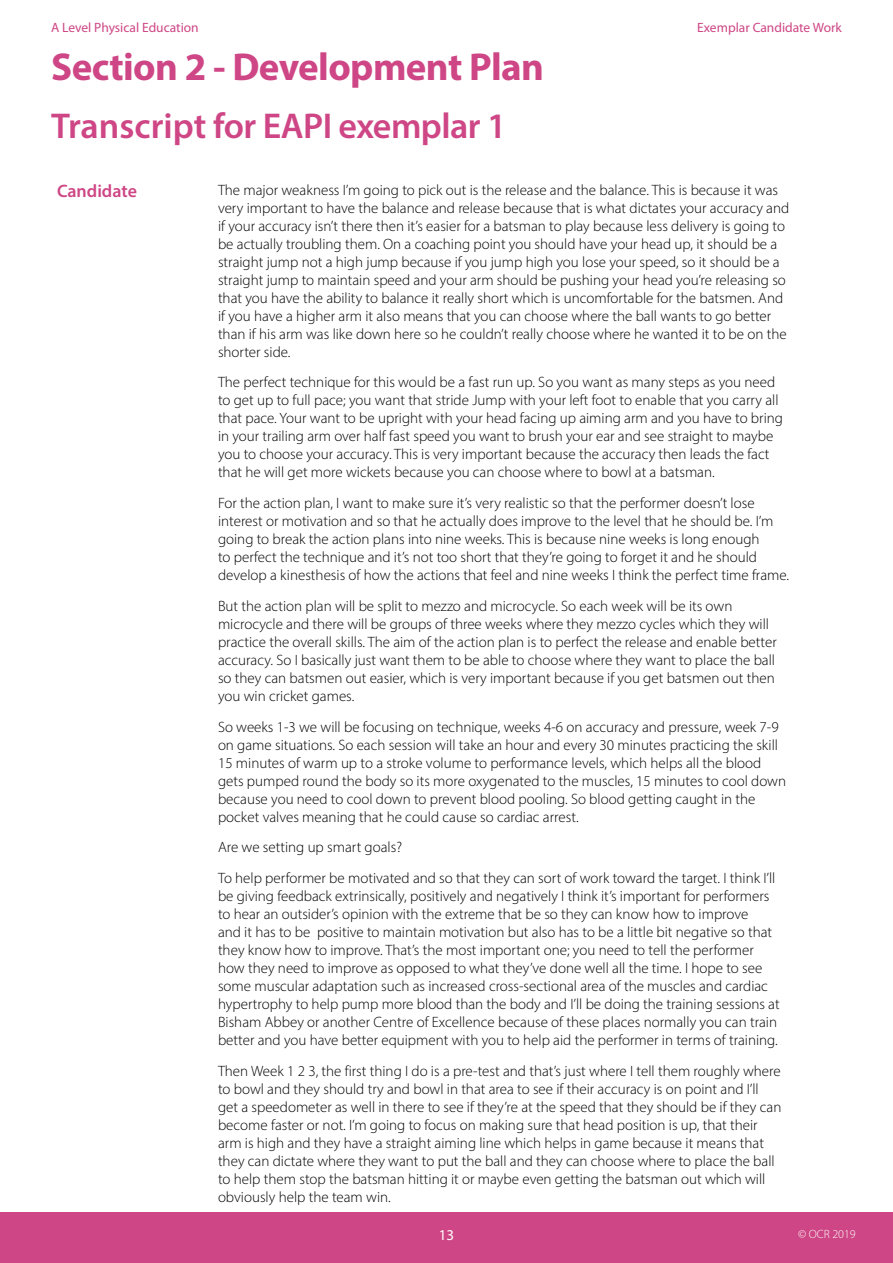
<style>
.page{position:relative;width:893px;height:1263px;background:#fff}
.page>*{position:absolute;margin:0;border:0;box-sizing:border-box;transform-origin:0 0}
.Heading{font:700 39px "Myriad Pro";letter-spacing:-.015em;color:#ce4685}
.Heading-2{font:600 36px "Myriad Pro";letter-spacing:-.015em;color:#ce4685}
.Subheading{font:600 18px "Myriad Pro";color:#ce4685}
.Body{font:300 15px/18px "Myriad Pro";color:#000}
.t1{font:15px "Myriad Pro";color:#fff}
.t2{font:13.5px "Myriad Pro";color:#ce4685}
.t3{font:300 12px "Myriad Pro";color:#fff}
</style>
<div class="page">
<div style="left:0;top:1212px;width:893px;height:51px;background:#ce4685"></div>
<p class="t2" style="left:51px;top:19px;width:149px">A Level Physical Education</p>
<p class="Heading" style="left:51px;top:42px;width:495px">Section 2 - Development Plan</p>
<p class="Heading-2" style="left:51px;top:103px;width:457px">Transcript for EAPI exemplar 1</p>
<p class="t2" style="left:697px;top:19px;width:146px">Exemplar Candidate Work</p>
<h3 class="Subheading" style="left:57px;top:179px;width:81px">Candidate</h3>
<h3 class="Body" style="left:218px;top:180px;width:573px">The major weakness I’m going to pick out is the release and the balance. This is because it was very important to have the balance and release because that is what dictates your accuracy and if your accuracy isn’t there then it’s easier for a batsman to play because less delivery is going to be actually troubling them. On a coaching point you should have your head up, it should be a straight jump not a high jump because if you jump high you lose your speed, so it should be a straight jump to maintain speed and your arm should be pushing your head you’re releasing so that you have the ability to balance it really short which is uncomfortable for the batsmen. And if you have a higher arm it also means that you can choose where the ball wants to go better than if his arm was like down here so he couldn’t really choose where he wanted it to be on the shorter side.</h3>
<h3 class="Body" style="left:218px;top:373px;width:567px">The perfect technique for this would be a fast run up. So you want as many steps as you need to get up to full pace; you want that stride Jump with your left foot to enable that you carry all that pace. Your want to be upright with your head facing up aiming arm and you have to bring in your trailing arm over half fast speed you want to brush your ear and see straight to maybe you to choose your accuracy. This is very important because the accuracy then leads the fact that he will get more wickets because you can choose where to bowl at a batsman.</h3>
<h3 class="Body" style="left:218px;top:494px;width:573px">For the action plan, I want to make sure it’s very realistic so that the performer doesn’t lose interest or motivation and so that he actually does improve to the level that he should be. I’m going to break the action plans into nine weeks. This is because nine weeks is long enough<br>to perfect the technique and it’s not too short that they’re going to forget it and he should develop a kinesthesis of how the actions that feel and nine weeks I think the perfect time frame.</h3>
<h3 class="Body" style="left:218px;top:597px;width:560px">But the action plan will be split to mezzo and microcycle. So each week will be its own microcycle and there will be groups of three weeks where they mezzo cycles which they will practice the overall skills. The aim of the action plan is to perfect the release and enable better accuracy. So I basically just want them to be able to choose where they want to place the ball so they can batsmen out easier, which is very important because if you get batsmen out then you win cricket games.</h3>
<h3 class="Body" style="left:218px;top:717px;width:570px">So weeks 1-3 we will be focusing on technique, weeks 4-6 on accuracy and pressure, week 7-9 on game situations. So each session will take an hour and every 30 minutes practicing the skill 15 minutes of warm up to a stroke volume to performance levels, which helps all the blood gets pumped round the body so its more oxygenated to the muscles, 15 minutes to cool down because you need to cool down to prevent blood pooling. So blood getting caught in the pocket valves meaning that he could cause so cardiac arrest.</h3>
<h3 class="Body" style="left:218px;top:838px;width:186px">Are we setting up smart goals?</h3>
<h3 class="Body" style="left:218px;top:869px;width:563px">To help performer be motivated and so that they can sort of work toward the target. I think I’ll be giving feedback extrinsically, positively and negatively I think it’s important for performers to hear an outsider’s opinion with the extreme that be so they can know how to improve<br>and it has to be positive to maintain motivation but also has to be a little bit negative so that they know how to improve. That’s the most important one; you need to tell the performer how they need to improve as opposed to what they’ve done well all the time. I hope to see some muscular adaptation such as increased cross-sectional area of the muscles and cardiac hypertrophy to help pump more blood than the body and I’ll be doing the training sessions at Bisham Abbey or another Centre of Excellence because of these places normally you can train better and you have better equipment with you to help aid the performer in terms of training.</h3>
<h3 class="Body" style="left:218px;top:1062px;width:565px">Then Week 1 2 3, the first thing I do is a pre-test and that’s just where I tell them roughly where to bowl and they should try and bowl in that area to see if their accuracy is on point and I’ll get a speedometer as well in there to see if they’re at the speed that they should be if they can become faster or not. I’m going to focus on making sure that head position is up, that their arm is high and they have a straight aiming line which helps in game because it means that they can dictate where they want to put the ball and they can choose where to place the ball to help them stop the batsman hitting it or maybe even getting the batsman out which will obviously help the team win.</h3>
<p class="t1" style="left:439px;top:1226px;width:17px">13</p>
<p class="t3" style="left:798px;top:1227px;width:59px">© OCR 2019</p>
</div>
